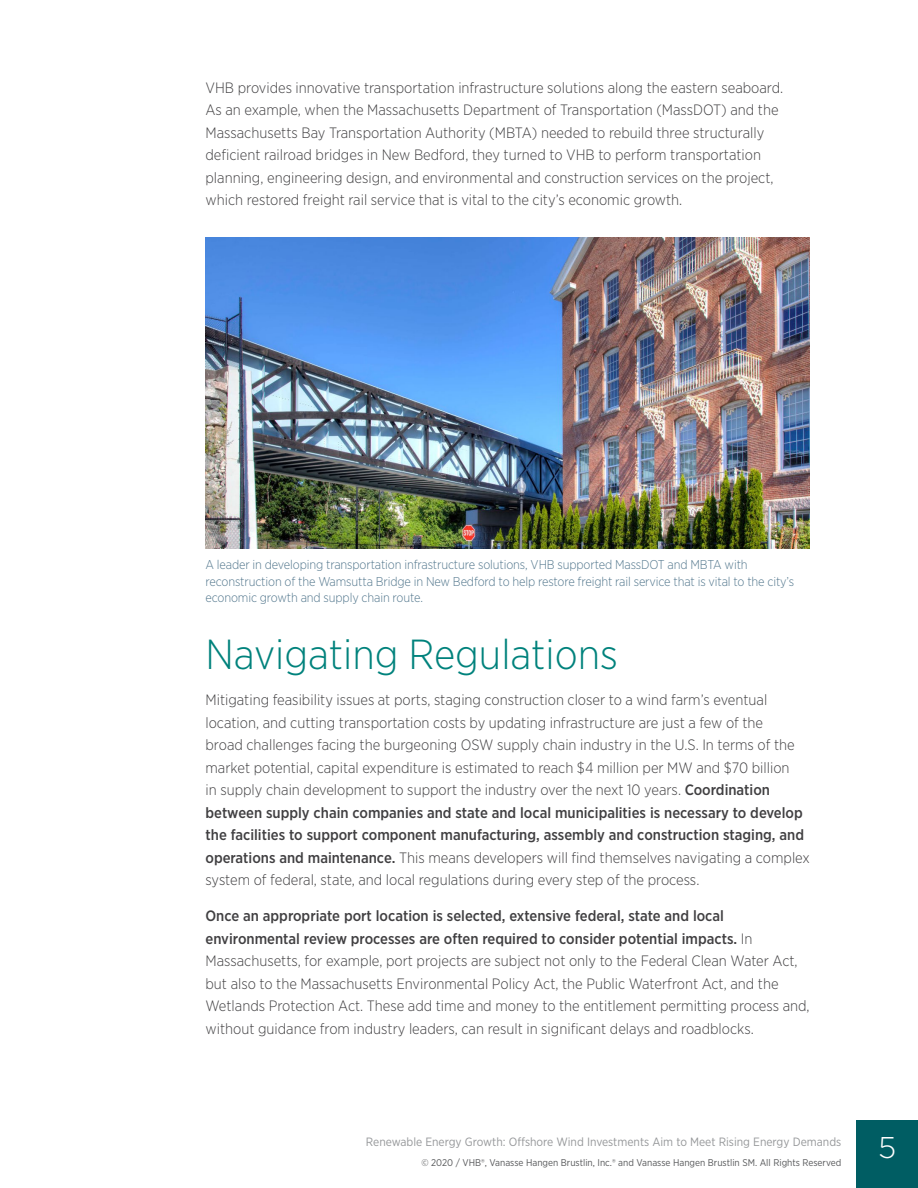
<style>
.page{position:relative;width:918px;height:1188px;background:#fff}
.page>*{position:absolute;margin:0;border:0;box-sizing:border-box;transform-origin:0 0}
.t1{font:300 42px "Gotham Narrow";color:#00827c}
.t2{font:300 30px "Gotham";color:#fff}
.t3{font:300 15px/22.5px "Gotham Narrow";color:#414042}
.t4{font:300 12.75px/16.5px "Gotham Narrow";letter-spacing:-.01em;color:#54788e}
.t5{font:12px "Gotham Narrow";color:#96989a}
.t6{font:9.75px "Gotham Narrow";color:#58595b}
.s1{font-weight:500}
</style>
<div class="page">
<div style="left:856px;top:1120px;width:62px;height:68px;background:#005d63"></div>
<img style="left:206px;top:237px;width:604px;height:312px">
<p class="t3" style="left:206px;top:76px;width:579px">VHB provides innovative transportation infrastructure solutions along the eastern seaboard.<br>As an example, when the Massachusetts Department of Transportation (MassDOT) and the Massachusetts Bay Transportation Authority (MBTA) needed to rebuild three structurally deficient railroad bridges in New Bedford, they turned to VHB to perform transportation planning, engineering design, and environmental and construction services on the project, which restored freight rail service that is vital to the city’s economic growth.</p>
<p class="t4" style="left:206px;top:556px;width:590px">A leader in developing transportation infrastructure solutions, VHB supported MassDOT and MBTA with reconstruction of the Wamsutta Bridge in New Bedford to help restore freight rail service that is vital to the city’s economic growth and supply chain route.</p>
<h1 class="t1" style="left:206px;top:629px;width:414px">Navigating Regulations</h1>
<p class="t3" style="left:206px;top:688px;width:606px">Mitigating feasibility issues at ports, staging construction closer to a wind farm’s eventual location, and cutting transportation costs by updating infrastructure are just a few of the<br>broad challenges facing the burgeoning OSW supply chain industry in the U.S. In terms of the market potential, capital expenditure is estimated to reach $4 million per MW and $70 billion<br>in supply chain development to support the industry over the next 10 years. <span class="s1">Coordination between supply chain companies and state and local municipalities is necessary to develop the facilities to support component manufacturing, assembly and construction staging, and operations and maintenance.</span> This means developers will find themselves navigating a complex system of federal, state, and local regulations during every step of the process.</p>
<p class="t3" style="left:206px;top:904px;width:606px"><span class="s1">Once an appropriate port location is selected, extensive federal, state and local environmental review processes are often required to consider potential impacts.</span> In Massachusetts, for example, port projects are subject not only to the Federal Clean Water Act, but also to the Massachusetts Environmental Policy Act, the Public Waterfront Act, and the Wetlands Protection Act. These add time and money to the entitlement permitting process and, without guidance from industry leaders, can result in significant delays and roadblocks.</p>
<p class="t5" style="left:366px;top:1135px;width:477px">Renewable Energy Growth: Offshore Wind Investments Aim to Meet Rising Energy Demands</p>
<p class="t6" style="left:422px;top:1156px;width:421px">© 2020 / VHB®, Vanasse Hangen Brustlin, Inc.® and Vanasse Hangen Brustlin SM. All Rights Reserved</p>
<h2 class="t2" style="left:878px;top:1128px;width:20px">5</h2>
</div>
